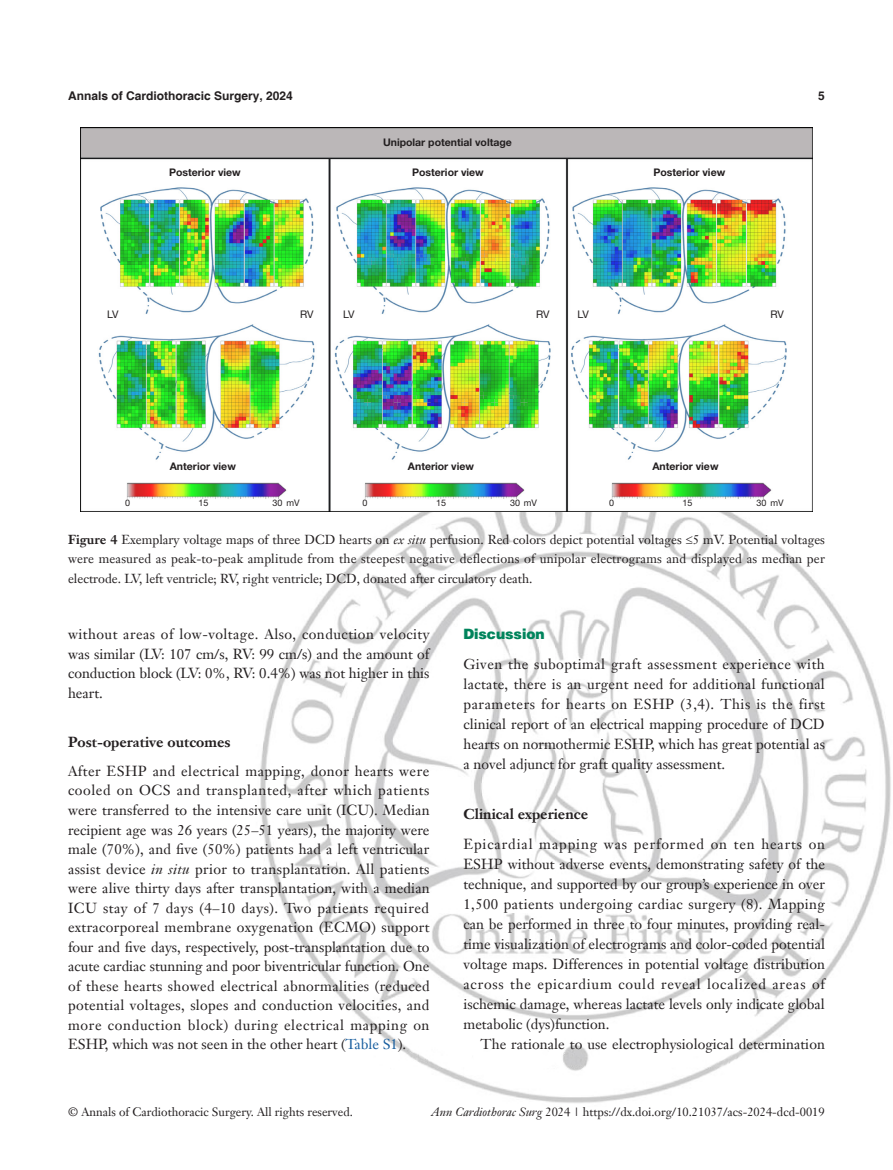
<style>
.page{position:relative;width:893px;height:1170px;background:#fff}
.page>*{position:absolute;margin:0;border:0;box-sizing:border-box;transform-origin:0 0}
.t1{font:14.25px/19.5px "Janson Text LT";color:#231f20;text-align:justify}
.t2{font:700 14.25px "Janson Text LT";color:#231f20}
.t3{font:900 14.25px "Helvetica";color:#00845c}
.t4{font:12.75px/19.5px "Janson Text LT";color:#231f20;text-align:justify}
.t5{font:12px "Janson Text LT";color:#231f20}
.t6{font:700 12px "Helvetica";color:#231f20}
.t7{font:700 10.5px "Helvetica Neue LT Pro";color:#231f20}
.t8{font:10.5px "Helvetica Neue LT Pro";letter-spacing:-.055em;color:#231f20}
.t9{font:9px "Helvetica Neue LT Pro";color:#231f20}
.s1{font-weight:700}
.s2{font-style:italic}
.s3{color:#175d9e}
</style>
<div class="page">
<img style="left:255px;top:470px;width:636px;height:633px">
<img style="left:81px;top:128px;width:731px;height:383px">
<p class="t6" style="left:68px;top:88px;width:226px">Annals of Cardiothoracic Surgery, 2024</p>
<p class="t6" style="left:818px;top:88px;width:8px">5</p>
<p class="t7" style="left:383px;top:136px;width:130px">Unipolar potential voltage</p>
<p class="t7" style="left:169px;top:165px;width:73px">Posterior view</p>
<p class="t7" style="left:412px;top:165px;width:73px">Posterior view</p>
<p class="t7" style="left:653px;top:165px;width:73px">Posterior view</p>
<p class="t8" style="left:107px;top:308px;width:13px">LV</p>
<p class="t8" style="left:300px;top:308px;width:15px">RV</p>
<p class="t8" style="left:343px;top:308px;width:13px">LV</p>
<p class="t8" style="left:536px;top:308px;width:15px">RV</p>
<p class="t8" style="left:577px;top:308px;width:13px">LV</p>
<p class="t8" style="left:770px;top:308px;width:15px">RV</p>
<p class="t7" style="left:170px;top:459px;width:68px">Anterior view</p>
<p class="t7" style="left:408px;top:459px;width:68px">Anterior view</p>
<p class="t7" style="left:652px;top:459px;width:68px">Anterior view</p>
<p class="t9" style="left:125px;top:497px;width:7px">0</p>
<p class="t9" style="left:199px;top:497px;width:12px">15</p>
<p class="t9" style="left:273px;top:497px;width:28px">30 mV</p>
<p class="t9" style="left:362px;top:497px;width:7px">0</p>
<p class="t9" style="left:436px;top:497px;width:12px">15</p>
<p class="t9" style="left:510px;top:497px;width:28px">30 mV</p>
<p class="t9" style="left:609px;top:497px;width:7px">0</p>
<p class="t9" style="left:682px;top:497px;width:12px">15</p>
<p class="t9" style="left:757px;top:497px;width:28px">30 mV</p>
<p class="t4" style="left:68px;top:529px;width:758px"><span class="s1">Figure 4</span> Exemplary voltage maps of three DCD hearts on <span class="s2">ex situ</span> perfusion. Red colors depict potential voltages ≤5 mV. Potential voltages were measured as peak-to-peak amplitude from the steepest negative deflections of unipolar electrograms and displayed as median per electrode. LV, left ventricle; RV, right ventricle; DCD, donated after circulatory death.</p>
<p class="t1" style="left:68px;top:624px;width:363px">without areas of low-voltage. Also, conduction velocity was similar (LV: 107 cm/s, RV: 99 cm/s) and the amount of conduction block (LV: 0%, RV: 0.4%) was not higher in this heart.</p>
<p class="t2" style="left:68px;top:732px;width:164px">Post-operative outcomes</p>
<p class="t1" style="left:68px;top:761px;width:363px">After ESHP and electrical mapping, donor hearts were cooled on OCS and transplanted, after which patients were transferred to the intensive care unit (ICU). Median recipient age was 26 years (25–51 years), the majority were male (70%), and five (50%) patients had a left ventricular assist device <span class="s2">in situ</span> prior to transplantation. All patients were alive thirty days after transplantation, with a median ICU stay of 7 days (4–10 days). Two patients required extracorporeal membrane oxygenation (ECMO) support four and five days, respectively, post-transplantation due to acute cardiac stunning and poor biventricular function. One of these hearts showed electrical abnormalities (reduced potential voltages, slopes and conduction velocities, and more conduction block) during electrical mapping on ESHP, which was not seen in the other heart (<span class="s3">Table S1</span>).</p>
<p class="t3" style="left:463px;top:625px;width:83px">Discussion</p>
<p class="t1" style="left:463px;top:654px;width:363px;line-height:20px">Given the suboptimal graft assessment experience with lactate, there is an urgent need for additional functional parameters for hearts on ESHP (3,4). This is the first clinical report of an electrical mapping procedure of DCD hearts on normothermic ESHP, which has great potential as a novel adjunct for graft quality assessment.</p>
<p class="t2" style="left:463px;top:804px;width:126px">Clinical experience</p>
<p class="t1" style="left:463px;top:834px;width:363px;line-height:20px">Epicardial mapping was performed on ten hearts on ESHP without adverse events, demonstrating safety of the technique, and supported by our group’s experience in over 1,500 patients undergoing cardiac surgery (8). Mapping can be performed in three to four minutes, providing real&shy;time visualization of electrograms and color-coded potential voltage maps. Differences in potential voltage distribution across the epicardium could reveal localized areas of ischemic damage, whereas lactate levels only indicate global metabolic (dys)function.</p>
<p class="t1" style="left:480px;top:1034px;width:346px">The rationale to use electrophysiological determination</p>
<p class="t5" style="left:68px;top:1104px;width:286px">© Annals of Cardiothoracic Surgery. All rights reserved.</p>
<p class="t5" style="left:432px;top:1104px;width:395px"><span class="s2">Ann Cardiothorac Surg</span> 2024 | https://dx.doi.org/10.21037/acs-2024-dcd-0019</p>
</div>
